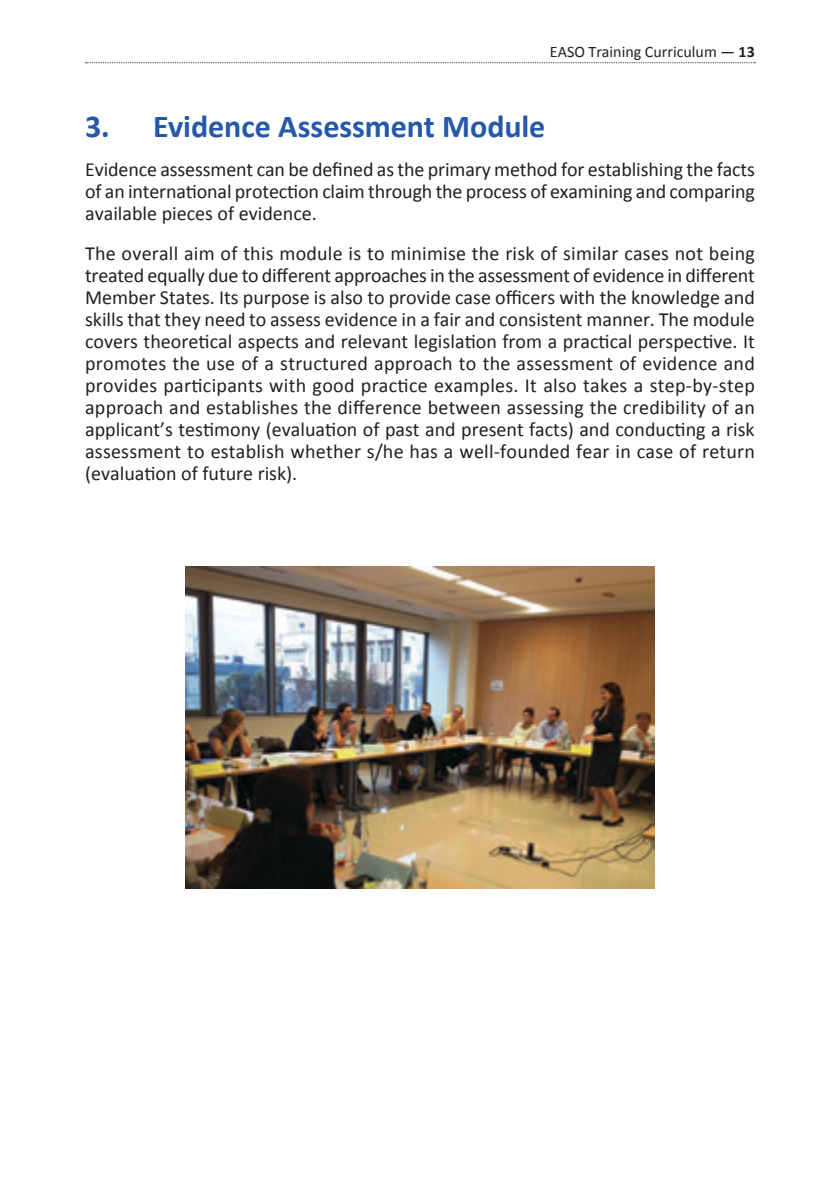
<style>
.page{position:relative;width:840px;height:1191px;background:#fff}
.page>*{position:absolute;margin:0;border:0;box-sizing:border-box;transform-origin:0 0}
.t1{font:700 32px "Calibri";color:#2558a8}
.body_first{font:20px/22px "Calibri";color:#231f20;text-align:justify}
.t2{font:16px "Calibri";color:#231f20}
.s1{font-weight:700}
</style>
<div class="page">
<svg style="left:85px;top:62px;width:670px;height:1px"></svg>
<img style="left:185px;top:566px;width:469px;height:322px">
<p class="t2" style="left:549px;top:41px;width:206px">EASO Training Curriculum — <span class="s1">13</span></p>
<p class="t1" style="left:85px;top:106px;width:461px">3. Evidence Assessment Module</p>
<p class="body_first" style="left:85px;top:159px;width:671px">Evidence assessment can be defined as the primary method for establishing the facts of an international protection claim through the process of examining and comparing available pieces of evidence.</p>
<p class="body_first" style="left:85px;top:242px;width:671px">The overall aim of this module is to minimise the risk of similar cases not being treated equally due to different approaches in the assessment of evidence in different Member States. Its purpose is also to provide case officers with the knowledge and skills that they need to assess evidence in a fair and consistent manner. The module covers theoretical aspects and relevant legislation from a practical perspective. It promotes the use of a structured approach to the assessment of evidence and provides participants with good practice examples. It also takes a step-by-step approach and establishes the difference between assessing the credibility of an applicant’s testimony (evaluation of past and present facts) and conducting a risk assessment to establish whether s/he has a well-founded fear in case of return (evaluation of future risk).</p>
</div>
